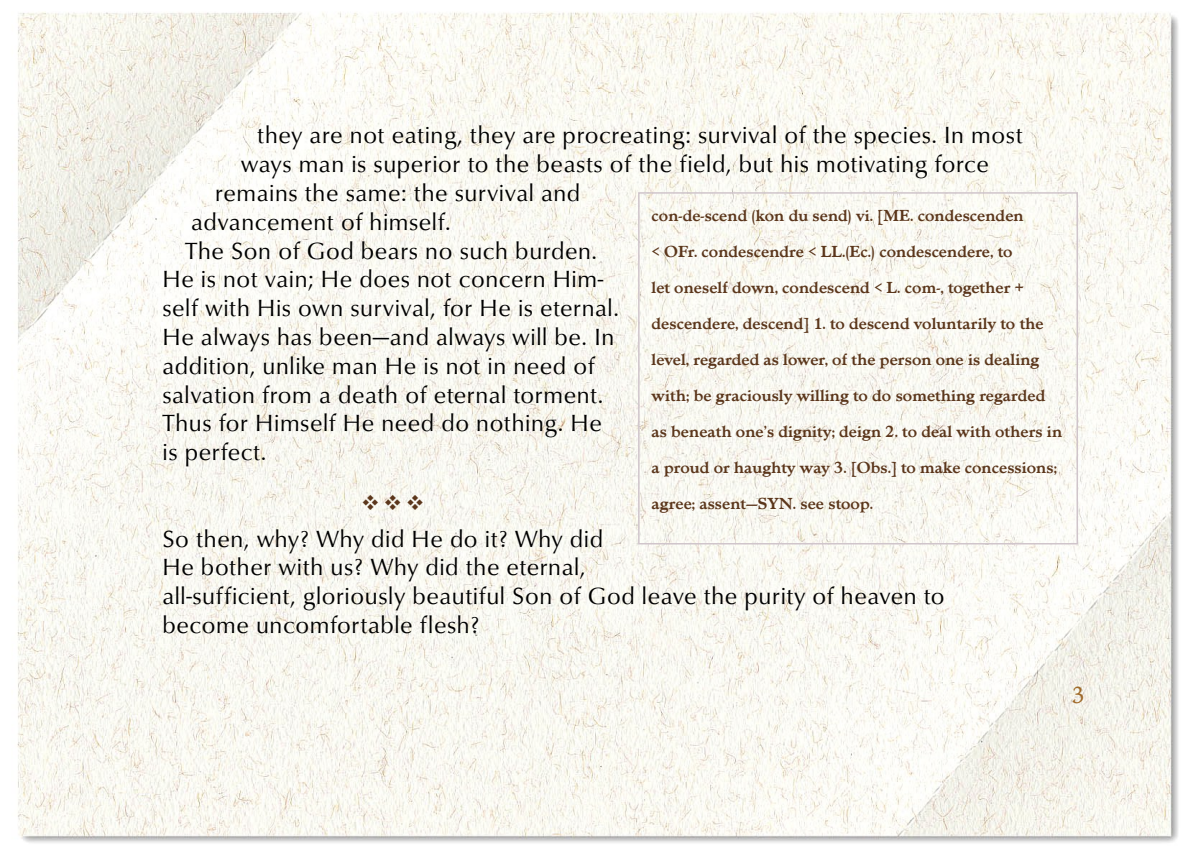
<style>
.page{position:relative;width:1188px;height:864px;background:#fff}
.page>*{position:absolute;margin:0;border:0;box-sizing:border-box;transform-origin:0 0}
.t1{font:24px/28.8px "URW Classico T";letter-spacing:.025em;color:#000}
.t2{font:21px "Wingdings";color:#5b361b}
.t3{font:700 16.5px/36px "Minister T";letter-spacing:.005em;color:#5b361b}
</style>
<div class="page">
<img style="left:17px;top:12px;width:1161px;height:831px">
<div style="left:638px;top:192px;width:440px;height:352px;border:2px solid #d0c5cb"></div>
<svg style="left:1073px;top:687px;width:10px;height:16px"></svg>
<svg style="left:380px;top:510px;width:44px;height:1px"></svg>
<p class="t1" style="left:257px;top:121px;width:767px">they are not eating, they are procreating: survival of the species. In most</p>
<p class="t1" style="left:241px;top:150px;width:750px">ways man is superior to the beasts of the field, but his motivating force</p>
<p class="t1" style="left:215px;top:179px;width:367px">remains the same: the survival and</p>
<p class="t1" style="left:191px;top:208px;width:261px">advancement of himself.</p>
<p class="t1" style="left:185px;top:236px;width:413px">The Son of God bears no such burden.</p>
<p class="t1" style="left:162px;top:265px;width:442px">He is not vain; He does not concern Him-</p>
<p class="t1" style="left:162px;top:294px;width:458px">self with His own survival, for He is eternal.</p>
<p class="t1" style="left:162px;top:323px;width:453px">He always has been—and always will be. In</p>
<p class="t1" style="left:162px;top:352px;width:434px">addition, unlike man He is not in need of</p>
<p class="t1" style="left:162px;top:380px;width:442px">salvation from a death of eternal torment.</p>
<p class="t1" style="left:162px;top:409px;width:441px">Thus for Himself He need do nothing. He</p>
<p class="t1" style="left:162px;top:438px;width:105px">is perfect.</p>
<p class="t2" style="left:361px;top:491px;width:65px">❖❖❖</p>
<p class="t1" style="left:162px;top:524px;width:784px">So then, why? Why did He do it? Why did<br>He bother with us? Why did the eternal,<br>all-sufficient, gloriously beautiful Son of God leave the purity of heaven to become uncomfortable flesh?</p>
<p class="t3" style="left:652px;top:197px;width:412px">con-de-scend (kon du send) vi. [ME. condescenden<br>&lt; OFr. condescendre &lt; LL.(Ec.) condescendere, to<br>let oneself down, condescend &lt; L. com-, together + descendere, descend] 1. to descend voluntarily to the level, regarded as lower, of the person one is dealing with; be graciously willing to do something regarded as beneath one’s dignity; deign 2. to deal with others in a proud or haughty way 3. [Obs.] to make concessions; agree; assent—SYN. see stoop.</p>
</div>
